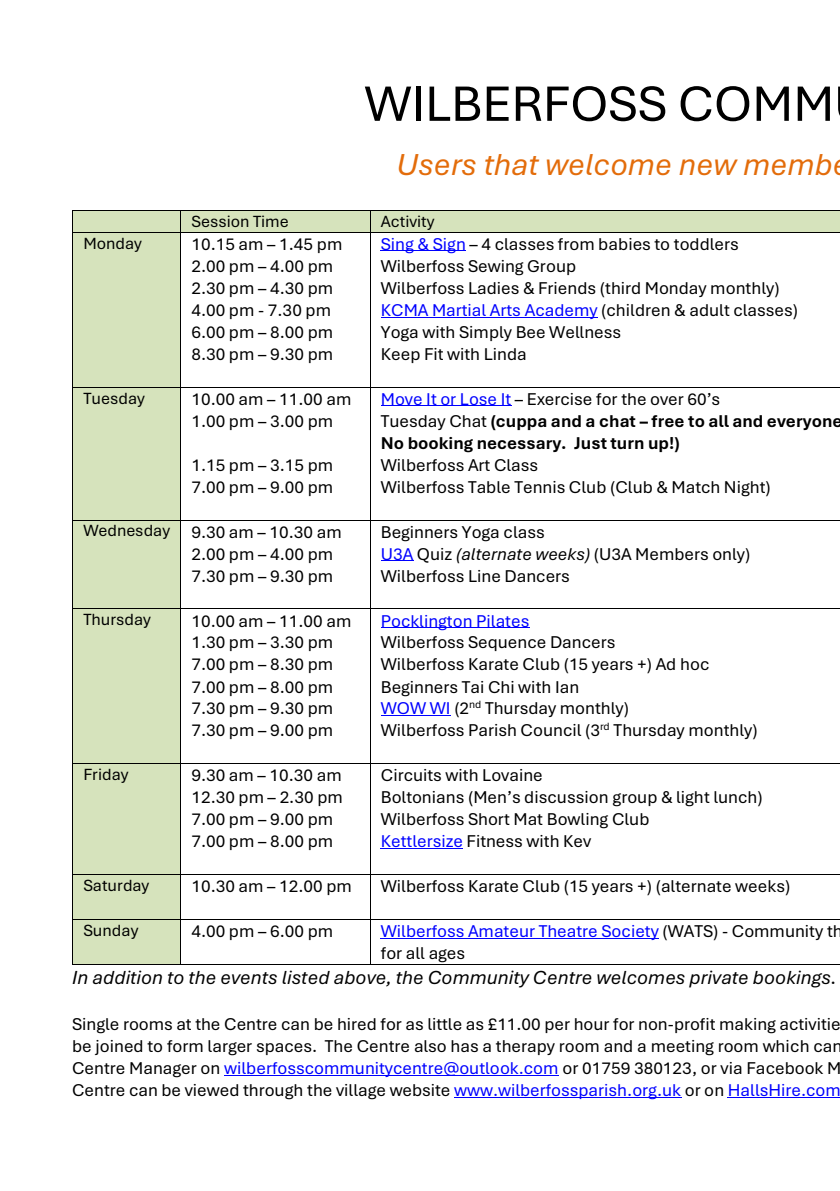
<style>
.page{position:relative;width:840px;height:1191px;background:#fff}
.page>*{position:absolute;margin:0;border:0;box-sizing:border-box;transform-origin:0 0}
.t1{font:52px "Aptos";color:#000}
.t2{font:italic 32px "Aptos";letter-spacing:.005em;color:#e36c0a}
.t3{font:italic 20px "Aptos";color:#000}
.t4{font:18px/22px "Aptos";color:#000}
.t5{font:700 18px/22px "Aptos";color:#000}
.t6{font:18px/22px "Aptos";color:#00f}
.t7{font:17px "Aptos";color:#000}
.s1{color:#00f}
.s2{font-weight:400;color:#00f}
.s3{font-weight:400}
.s4{font-size:17px}
.s5{font-style:italic}
.s6{color:#000}
</style>
<div class="page">
<div style="left:73px;top:211px;width:107px;height:21px;background:#d6e3bc"></div>
<div style="left:181px;top:211px;width:188px;height:21px;background:#d6e3bc"></div>
<div style="left:370px;top:211px;width:469px;height:21px;background:#d6e3bc"></div>
<hr style="left:73px;top:210px;width:107px;height:1px;background:#000">
<hr style="left:181px;top:210px;width:188px;height:1px;background:#000">
<hr style="left:370px;top:210px;width:469px;height:1px;background:#000">
<div style="left:73px;top:233px;width:107px;height:153px;background:#d6e3bc"></div>
<hr style="left:380px;top:251px;width:85px;height:1px;background:#00f">
<hr style="left:380px;top:317px;width:217px;height:1px;background:#00f">
<svg style="left:72px;top:210px;width:1px;height:23px"></svg>
<hr style="left:73px;top:232px;width:107px;height:1px;background:#000">
<svg style="left:180px;top:210px;width:1px;height:23px"></svg>
<hr style="left:181px;top:232px;width:188px;height:1px;background:#000">
<svg style="left:369px;top:210px;width:1px;height:23px"></svg>
<hr style="left:370px;top:232px;width:469px;height:1px;background:#000">
<hr style="left:72px;top:233px;width:1px;height:153px;background:#000">
<hr style="left:180px;top:233px;width:1px;height:153px;background:#000">
<hr style="left:369px;top:233px;width:1px;height:153px;background:#000">
<div style="left:73px;top:388px;width:107px;height:131px;background:#d6e3bc"></div>
<hr style="left:380px;top:405px;width:131px;height:1px;background:#00f">
<hr style="left:73px;top:386px;width:107px;height:1px;background:#000">
<hr style="left:181px;top:386px;width:188px;height:1px;background:#000">
<hr style="left:370px;top:386px;width:469px;height:1px;background:#000">
<hr style="left:72px;top:387px;width:1px;height:132px;background:#000">
<hr style="left:180px;top:387px;width:1px;height:132px;background:#000">
<hr style="left:369px;top:387px;width:1px;height:132px;background:#000">
<div style="left:73px;top:520px;width:107px;height:88px;background:#d6e3bc"></div>
<hr style="left:380px;top:560px;width:33px;height:1px;background:#00f">
<hr style="left:73px;top:519px;width:107px;height:1px;background:#000">
<hr style="left:181px;top:519px;width:188px;height:1px;background:#000">
<hr style="left:370px;top:519px;width:469px;height:1px;background:#000">
<hr style="left:72px;top:520px;width:1px;height:88px;background:#000">
<hr style="left:180px;top:520px;width:1px;height:88px;background:#000">
<hr style="left:369px;top:520px;width:1px;height:88px;background:#000">
<div style="left:73px;top:609px;width:107px;height:154px;background:#d6e3bc"></div>
<hr style="left:380px;top:627px;width:149px;height:1px;background:#00f">
<hr style="left:380px;top:715px;width:70px;height:1px;background:#00f">
<hr style="left:73px;top:608px;width:107px;height:1px;background:#000">
<hr style="left:181px;top:608px;width:188px;height:1px;background:#000">
<hr style="left:370px;top:608px;width:469px;height:1px;background:#000">
<hr style="left:72px;top:609px;width:1px;height:154px;background:#000">
<hr style="left:180px;top:609px;width:1px;height:154px;background:#000">
<hr style="left:369px;top:609px;width:1px;height:154px;background:#000">
<div style="left:73px;top:764px;width:107px;height:110px;background:#d6e3bc"></div>
<hr style="left:380px;top:848px;width:83px;height:1px;background:#00f">
<hr style="left:73px;top:763px;width:107px;height:1px;background:#000">
<hr style="left:181px;top:763px;width:188px;height:1px;background:#000">
<hr style="left:370px;top:763px;width:469px;height:1px;background:#000">
<hr style="left:72px;top:764px;width:1px;height:110px;background:#000">
<hr style="left:180px;top:764px;width:1px;height:110px;background:#000">
<hr style="left:369px;top:764px;width:1px;height:110px;background:#000">
<div style="left:73px;top:875px;width:107px;height:44px;background:#d6e3bc"></div>
<hr style="left:73px;top:874px;width:107px;height:1px;background:#000">
<hr style="left:181px;top:874px;width:188px;height:1px;background:#000">
<hr style="left:370px;top:874px;width:469px;height:1px;background:#000">
<hr style="left:72px;top:875px;width:1px;height:44px;background:#000">
<hr style="left:180px;top:875px;width:1px;height:44px;background:#000">
<hr style="left:369px;top:875px;width:1px;height:44px;background:#000">
<div style="left:73px;top:920px;width:107px;height:44px;background:#d6e3bc"></div>
<hr style="left:380px;top:938px;width:278px;height:1px;background:#00f">
<hr style="left:73px;top:919px;width:107px;height:1px;background:#000">
<hr style="left:181px;top:919px;width:188px;height:1px;background:#000">
<hr style="left:370px;top:919px;width:469px;height:1px;background:#000">
<hr style="left:72px;top:920px;width:1px;height:44px;background:#000">
<hr style="left:73px;top:964px;width:107px;height:1px;background:#000">
<hr style="left:180px;top:920px;width:1px;height:44px;background:#000">
<hr style="left:181px;top:964px;width:188px;height:1px;background:#000">
<hr style="left:369px;top:920px;width:1px;height:44px;background:#000">
<hr style="left:370px;top:964px;width:469px;height:1px;background:#000">
<hr style="left:224px;top:1075px;width:334px;height:1px;background:#00f">
<hr style="left:454px;top:1097px;width:226px;height:1px;background:#00f">
<hr style="left:727px;top:1097px;width:112px;height:1px;background:#00f">
<h1 class="t1" style="left:364px;top:68px;width:471px">WILBERFOSS COMM</h1>
<h2 class="t2" style="left:396px;top:143px;width:437px">Users that welcome new memb</h2>
<p class="t7" style="left:191px;top:210px;width:99px">Session Time</p>
<p class="t7" style="left:380px;top:210px;width:55px">Activity</p>
<p class="t7" style="left:83px;top:231px;width:60px">Monday</p>
<p class="t4" style="left:191px;top:232px;width:152px">10.15 am – 1.45 pm<br>2.00 pm – 4.00 pm<br>2.30 pm – 4.30 pm<br>4.00 pm - 7.30 pm<br>6.00 pm – 8.00 pm<br>8.30 pm – 9.30 pm</p>
<p class="t4" style="left:380px;top:232px;width:418px"><span class="s1">Sing &amp; Sign</span> – 4 classes from babies to toddlers Wilberfoss Sewing Group<br>Wilberfoss Ladies &amp; Friends (third Monday monthly)<br><span class="s1">KCMA Martial Arts Academy</span> (children &amp; adult classes)<br>Yoga with Simply Bee Wellness<br>Keep Fit with Linda</p>
<p class="t7" style="left:83px;top:386px;width:63px">Tuesday</p>
<p class="t4" style="left:191px;top:387px;width:161px">10.00 am – 11.00 am<br>1.00 pm – 3.00 pm</p>
<p class="t4" style="left:191px;top:453px;width:143px">1.15 pm – 3.15 pm<br>7.00 pm – 9.00 pm</p>
<p class="t5" style="left:380px;top:387px;width:463px"><span class="s2">Move It or Lose It</span> <span class="s3">– Exercise for the over 60’s<br>Tuesday Chat</span> (cuppa and a chat – free to all and everyone<br>No booking necessary. Just turn up!)</p>
<p class="t4" style="left:380px;top:453px;width:391px">Wilberfoss Art Class<br>Wilberfoss Table Tennis Club (Club &amp; Match Night)</p>
<p class="t4" style="left:191px;top:520px;width:152px;text-indent:-108px"><span class="s4">Wednesday</span> 9.30 am – 10.30 am<br>2.00 pm – 4.00 pm<br>7.30 pm – 9.30 pm</p>
<p class="t4" style="left:380px;top:520px;width:371px">Beginners Yoga class<br><span class="s1">U3A</span> Quiz <span class="s5">(alternate weeks)</span> (U3A Members only)<br>Wilberfoss Line Dancers</p>
<p class="t7" style="left:83px;top:608px;width:69px">Thursday</p>
<p class="t4" style="left:191px;top:609px;width:161px">10.00 am – 11.00 am<br>1.30 pm – 3.30 pm<br>7.00 pm – 8.30 pm<br>7.00 pm – 8.00 pm<br>7.30 pm – 9.30 pm<br>7.30 pm – 9.00 pm</p>
<p class="t6" style="left:380px;top:609px;width:150px">Pocklington Pilates</p>
<p class="t4" style="left:380px;top:630px;width:378px">Wilberfoss Sequence Dancers<br>Wilberfoss Karate Club (15 years +) Ad hoc Beginners Tai Chi with Ian<br><span class="s1">WOW WI</span> (2<sup>nd</sup> Thursday monthly)<br>Wilberfoss Parish Council (3<sup>rd</sup> Thursday monthly)</p>
<p class="t7" style="left:83px;top:763px;width:47px">Friday</p>
<p class="t4" style="left:191px;top:763px;width:153px">9.30 am – 10.30 am<br>12.30 pm – 2.30 pm<br>7.00 pm – 9.00 pm<br>7.00 pm – 8.00 pm</p>
<p class="t4" style="left:380px;top:763px;width:383px">Circuits with Lovaine<br>Boltonians (Men’s discussion group &amp; light lunch)<br>Wilberfoss Short Mat Bowling Club<br><span class="s1">Kettlersize</span> Fitness with Kev</p>
<p class="t7" style="left:83px;top:874px;width:67px">Saturday</p>
<p class="t4" style="left:191px;top:874px;width:162px">10.30 am – 12.00 pm</p>
<p class="t4" style="left:380px;top:874px;width:410px">Wilberfoss Karate Club (15 years +) (alternate weeks)</p>
<p class="t7" style="left:83px;top:919px;width:56px">Sunday</p>
<p class="t4" style="left:191px;top:919px;width:143px">4.00 pm – 6.00 pm</p>
<p class="t6" style="left:380px;top:919px;width:463px">Wilberfoss Amateur Theatre Society <span class="s6">(WATS) - Community th for all ages</span></p>
<p class="t3" style="left:72px;top:963px;width:765px">In addition to the events listed above, the Community Centre welcomes private bookings.</p>
<p class="t4" style="left:72px;top:1012px;width:771px;text-align:justify">Single rooms at the Centre can be hired for as little as £11.00 per hour for non-profit making activitie be joined to form larger spaces. The Centre also has a therapy room and a meeting room which can Centre Manager on <span class="s1">wilberfosscommunitycentre@outlook.com</span> or 01759 380123, or via Facebook M Centre can be viewed through the village website <span class="s1">www.wilberfossparish.org.uk</span> or on <span class="s1">HallsHire.com</span></p>
</div>
